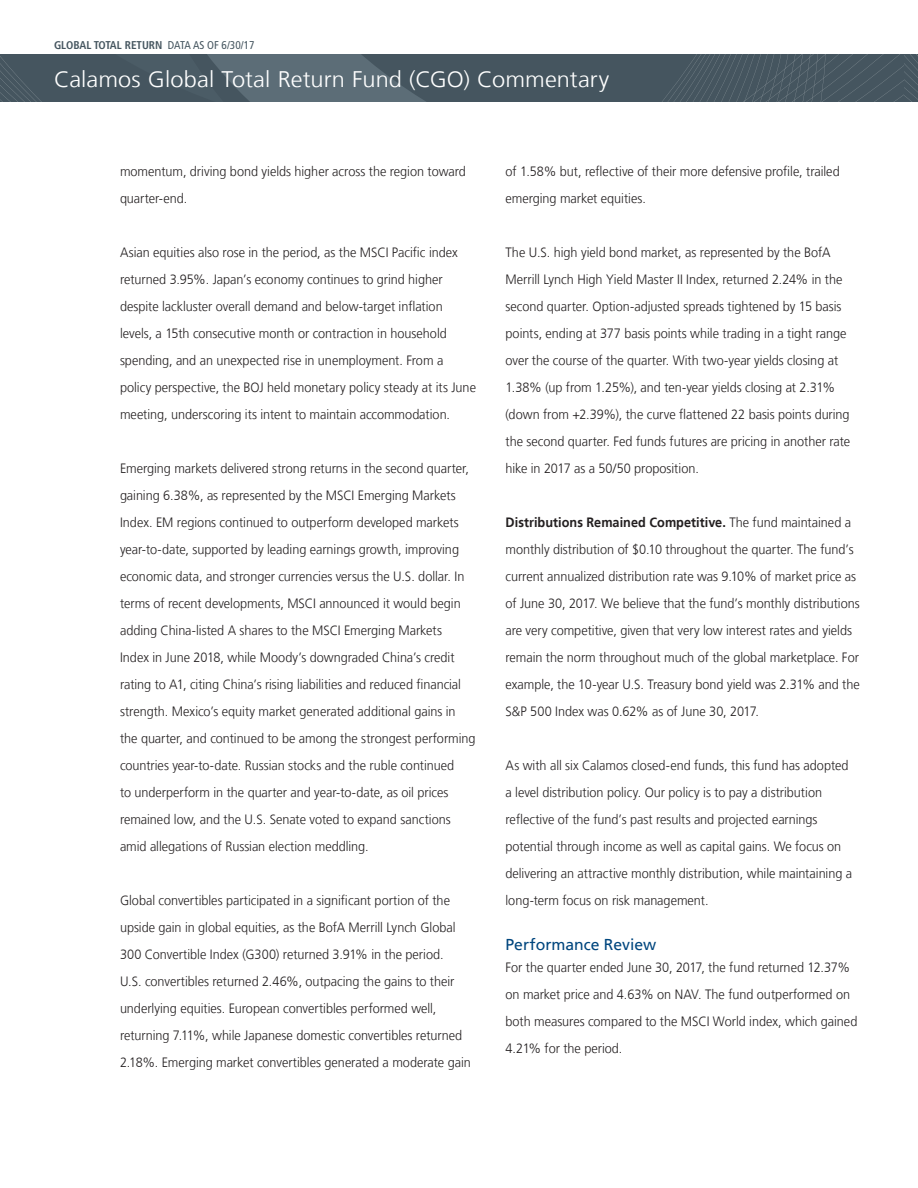
<style>
.page{position:relative;width:918px;height:1188px;background:#fff}
.page>*{position:absolute;margin:0;border:0;box-sizing:border-box;transform-origin:0 0}
.t1{font:300 22.5px "Frutiger LT";color:#fff;scale:1.05 1}
.t2{font:15.75px "Frutiger LT";color:#00467e}
.t3{font:300 13.5px/27px "Frutiger LT";color:#231f20;scale:.94 1}
.t4{font:700 condensed 11.25px "Frutiger LT";color:#45555f}
.s1{font-weight:400}
.s2{font-weight:700}
</style>
<div class="page">
<svg style="left:0;top:54px;width:918px;height:47px;background:#4a5a64"></svg>
<p class="t4" style="left:54px;top:39px;width:202px">GLOBAL TOTAL RETURN <span class="s1">DATA AS OF 6/30/17</span></p>
<h1 class="t1" style="left:54px;top:66px;width:530px">Calamos Global Total Return Fund (CGO) Commentary</h1>
<p class="t3" style="left:120px;top:158px;width:370px">momentum, driving bond yields higher across the region toward quarter-end.</p>
<p class="t3" style="left:120px;top:239px;width:380px">Asian equities also rose in the period, as the MSCI Pacific index returned 3.95%. Japan’s economy continues to grind higher despite lackluster overall demand and below-target inflation levels, a 15th consecutive month or contraction in household spending, and an unexpected rise in unemployment. From a policy perspective, the BOJ held monetary policy steady at its June meeting, underscoring its intent to maintain accommodation.</p>
<p class="t3" style="left:120px;top:455px;width:380px">Emerging markets delivered strong returns in the second quarter, gaining 6.38%, as represented by the MSCI Emerging Markets Index. EM regions continued to outperform developed markets year-to-date, supported by leading earnings growth, improving economic data, and stronger currencies versus the U.S. dollar. In terms of recent developments, MSCI announced it would begin adding China-listed A shares to the MSCI Emerging Markets<br>Index in June 2018, while Moody’s downgraded China’s credit rating to A1, citing China’s rising liabilities and reduced financial strength. Mexico’s equity market generated additional gains in the quarter, and continued to be among the strongest performing countries year-to-date. Russian stocks and the ruble continued<br>to underperform in the quarter and year-to-date, as oil prices remained low, and the U.S. Senate voted to expand sanctions amid allegations of Russian election meddling.</p>
<p class="t3" style="left:120px;top:887px;width:375px">Global convertibles participated in a significant portion of the upside gain in global equities, as the BofA Merrill Lynch Global 300 Convertible Index (G300) returned 3.91% in the period.<br>U.S. convertibles returned 2.46%, outpacing the gains to their underlying equities. European convertibles performed well, returning 7.11%, while Japanese domestic convertibles returned 2.18%. Emerging market convertibles generated a moderate gain</p>
<p class="t3" style="left:505px;top:158px;width:357px">of 1.58% but, reflective of their more defensive profile, trailed emerging market equities.</p>
<p class="t3" style="left:505px;top:239px;width:368px">The U.S. high yield bond market, as represented by the BofA Merrill Lynch High Yield Master II Index, returned 2.24% in the second quarter. Option-adjusted spreads tightened by 15 basis points, ending at 377 basis points while trading in a tight range over the course of the quarter. With two-year yields closing at 1.38% (up from 1.25%), and ten-year yields closing at 2.31% (down from +2.39%), the curve flattened 22 basis points during the second quarter. Fed funds futures are pricing in another rate hike in 2017 as a 50/50 proposition.</p>
<p class="t3" style="left:505px;top:509px;width:378px"><span class="s2">Distributions Remained Competitive.</span> The fund maintained a monthly distribution of $0.10 throughout the quarter. The fund’s current annualized distribution rate was 9.10% of market price as of June 30, 2017. We believe that the fund’s monthly distributions are very competitive, given that very low interest rates and yields remain the norm throughout much of the global marketplace. For example, the 10-year U.S. Treasury bond yield was 2.31% and the S&amp;P 500 Index was 0.62% as of June 30, 2017.</p>
<p class="t3" style="left:505px;top:752px;width:370px">As with all six Calamos closed-end funds, this fund has adopted a level distribution policy. Our policy is to pay a distribution reflective of the fund’s past results and projected earnings potential through income as well as capital gains. We focus on delivering an attractive monthly distribution, while maintaining a long-term focus on risk management.</p>
<p class="t2" style="left:506px;top:935px;width:152px">Performance Review</p>
<p class="t3" style="left:506px;top:954px;width:376px">For the quarter ended June 30, 2017, the fund returned 12.37% on market price and 4.63% on NAV. The fund outperformed on both measures compared to the MSCI World index, which gained 4.21% for the period.</p>
</div>
